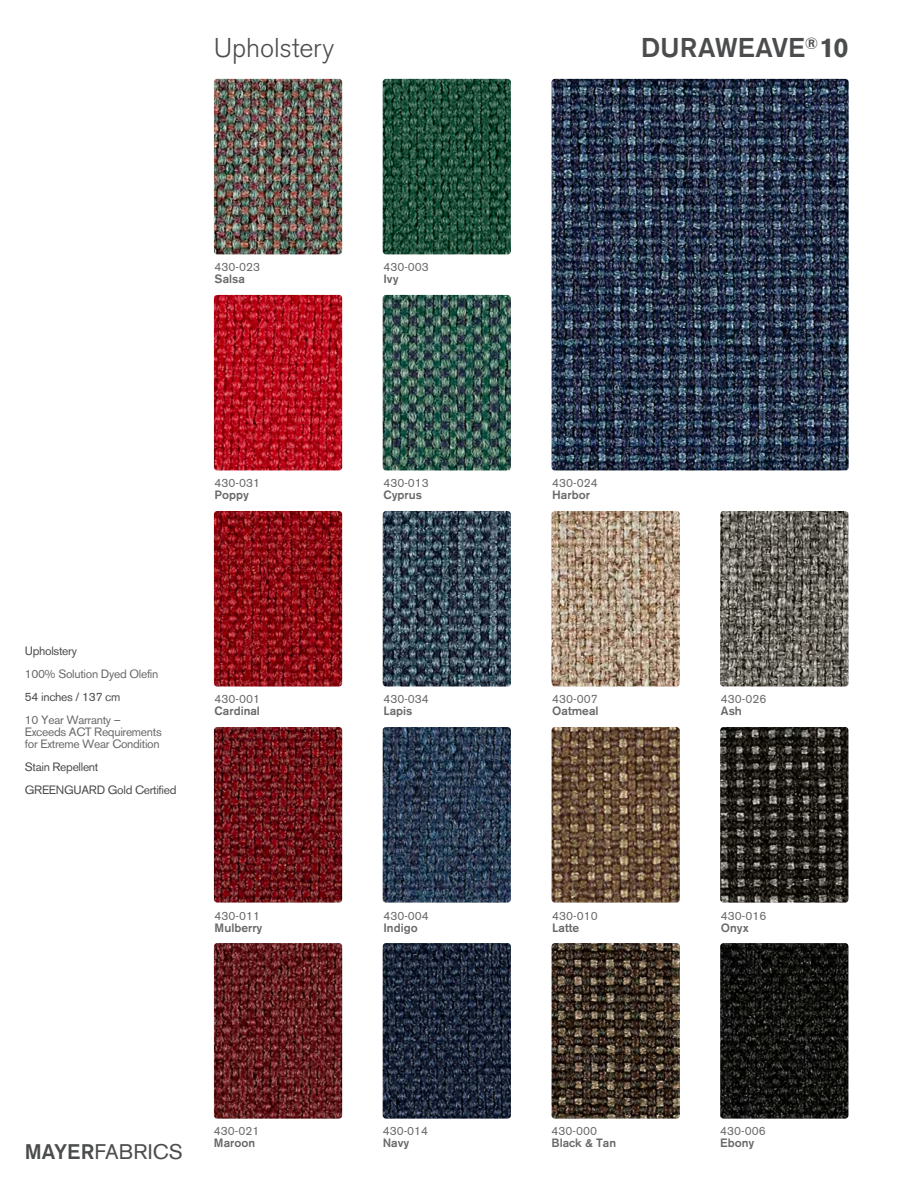
<style>
.page{position:relative;width:900px;height:1184px;background:#fff}
.page>*{position:absolute;margin:0;border:0;box-sizing:border-box;transform-origin:0 0}
.t1{font:500 27px "Akzidenz Grotesk BE";letter-spacing:.005em;color:#4b4c4d}
.t2{font:300 27px "Akzidenz Grotesk BE";letter-spacing:-.005em;color:#4b4c4d}
.t3{font:21px "Akzidenz Grotesk BE";letter-spacing:.01em;color:#4b4c4d}
.t4{font:12px "Akzidenz Grotesk BE";color:#69696c}
.t5{font:500 12px "Akzidenz Grotesk BE";color:#69696c}
.t6{font:12px/12px "Akzidenz Grotesk BE";letter-spacing:-.025em;color:#69696c}
.t7{font:12px "Akzidenz Grotesk BE";letter-spacing:-.025em;color:#4b4c4d}
.s1{font-weight:700}
.s2{font-weight:500}
</style>
<div class="page">
<img style="left:213px;top:78px;width:636px;height:1041px">
<p class="t2" style="left:214px;top:33px;width:122px">Upholstery</p>
<p class="t1" style="left:641px;top:31px;width:209px">DURAWEAVE<sup>®</sup> <span class="s1">10</span></p>
<p class="t4" style="left:215px;top:260px;width:47px">430-023</p>
<p class="t5" style="left:215px;top:272px;width:32px">Salsa</p>
<p class="t4" style="left:215px;top:476px;width:47px">430-031</p>
<p class="t5" style="left:215px;top:488px;width:36px">Poppy</p>
<p class="t7" style="left:25px;top:644px;width:54px">Upholstery</p>
<p class="t6" style="left:25px;top:668px;width:135px">100% Solution Dyed Olefin</p>
<p class="t7" style="left:25px;top:690px;width:97px">54 inches / 137 cm</p>
<p class="t6" style="left:25px;top:714px;width:138px">10 Year Warranty –<br>Exceeds ACT Requirements for Extreme Wear Condition</p>
<p class="t7" style="left:25px;top:759px;width:75px">Stain Repellent</p>
<p class="t7" style="left:25px;top:782px;width:153px">GREENGUARD Gold Certified</p>
<p class="t4" style="left:215px;top:692px;width:47px">430-001</p>
<p class="t5" style="left:215px;top:704px;width:47px">Cardinal</p>
<p class="t4" style="left:215px;top:908px;width:47px">430-011</p>
<p class="t5" style="left:215px;top:920px;width:49px">Mulberry</p>
<p class="t3" style="left:25px;top:1139px;width:160px"><span class="s2">MAYER</span>FABRICS</p>
<p class="t4" style="left:214px;top:1123px;width:47px">430-021</p>
<p class="t5" style="left:214px;top:1135px;width:43px">Maroon</p>
<p class="t4" style="left:383px;top:260px;width:47px">430-003</p>
<p class="t5" style="left:383px;top:272px;width:16px">Ivy</p>
<p class="t4" style="left:383px;top:476px;width:47px">430-013</p>
<p class="t5" style="left:383px;top:488px;width:40px">Cyprus</p>
<p class="t4" style="left:383px;top:692px;width:47px">430-034</p>
<p class="t5" style="left:383px;top:704px;width:31px">Lapis</p>
<p class="t4" style="left:383px;top:908px;width:47px">430-004</p>
<p class="t5" style="left:383px;top:920px;width:36px">Indigo</p>
<p class="t4" style="left:383px;top:1123px;width:47px">430-014</p>
<p class="t5" style="left:383px;top:1135px;width:28px">Navy</p>
<p class="t4" style="left:552px;top:476px;width:47px">430-024</p>
<p class="t5" style="left:552px;top:488px;width:39px">Harbor</p>
<p class="t4" style="left:552px;top:692px;width:47px">430-007</p>
<p class="t5" style="left:552px;top:704px;width:48px">Oatmeal</p>
<p class="t4" style="left:721px;top:692px;width:47px">430-026</p>
<p class="t5" style="left:721px;top:704px;width:22px">Ash</p>
<p class="t4" style="left:552px;top:908px;width:47px">430-010</p>
<p class="t5" style="left:552px;top:920px;width:29px">Latte</p>
<p class="t4" style="left:721px;top:908px;width:47px">430-016</p>
<p class="t5" style="left:721px;top:920px;width:29px">Onyx</p>
<p class="t4" style="left:551px;top:1123px;width:47px">430-000</p>
<p class="t5" style="left:551px;top:1135px;width:66px">Black &amp; Tan</p>
<p class="t4" style="left:720px;top:1123px;width:47px">430-006</p>
<p class="t5" style="left:720px;top:1135px;width:35px">Ebony</p>
</div>
